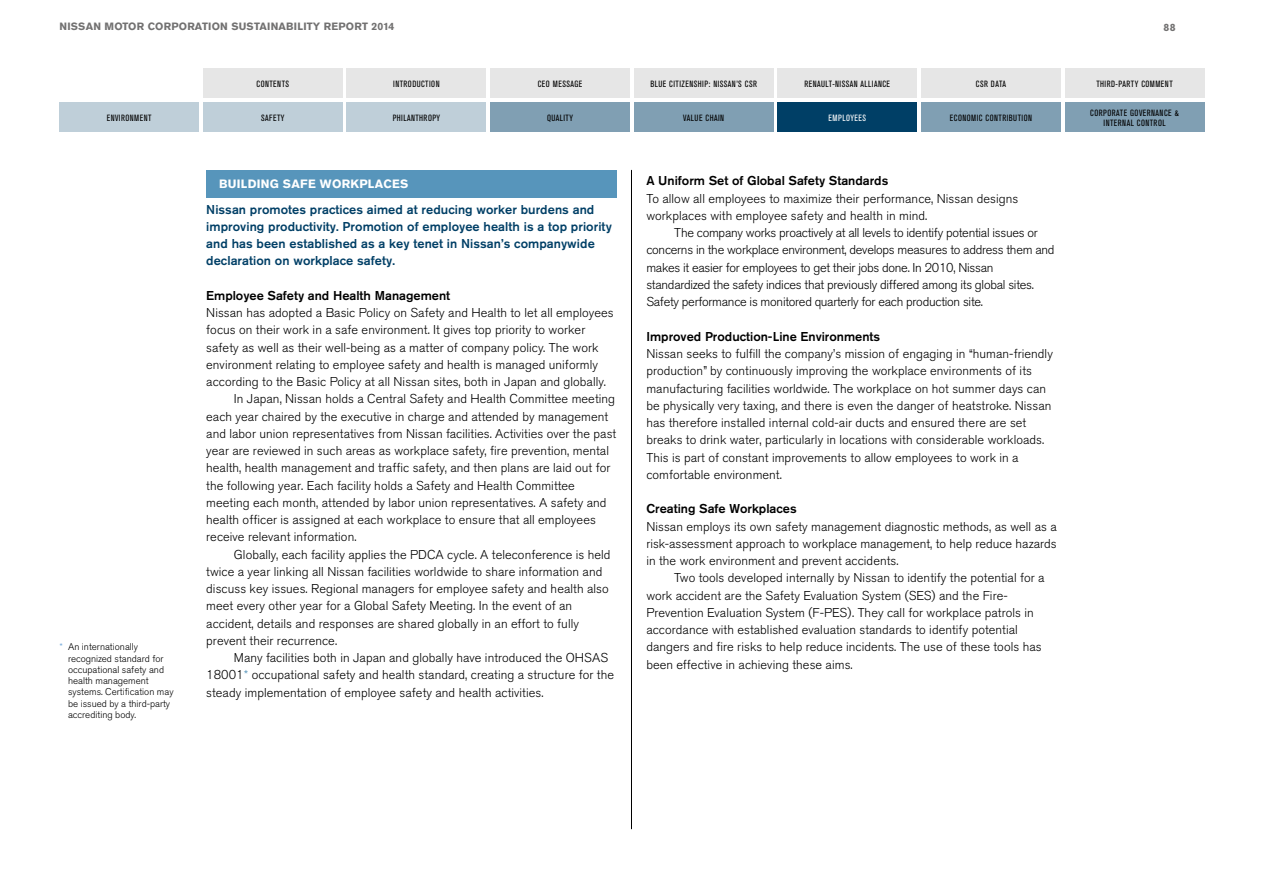
<style>
.page{position:relative;width:1263px;height:893px;background:#fff}
.page>*{position:absolute;margin:0;border:0;box-sizing:border-box;transform-origin:0 0}
.t1{font:300 12.75px/17.2px "Nissan AG";letter-spacing:.005em;color:#000}
.t2{font:300 12.75px/17.2px "Nissan AG";letter-spacing:-.02em;color:#000}
.t3{font:500 12.75px/17.2px "Nissan AG";letter-spacing:.005em;color:#003f66}
.t4{font:500 12.75px "Nissan AG";color:#000}
.t5{font:700 12px "Nissan AG";letter-spacing:.025em;color:#fff}
.t6{font:700 10.5px "Nissan AG";letter-spacing:.02em;color:#727171}
.t7{font:300 9.75px/11.2px "Nissan AG";color:#000}
.t8{font:condensed 9px/10.5px "Nissan AG";letter-spacing:.05em;color:#000;text-align:center}
.t9{font:condensed 9px "Nissan AG";letter-spacing:.05em;color:#fff}
.s1{color:#69a3d8}
.s2{color:#5795bb}
</style>
<div class="page">
<hr style="left:631px;top:170px;width:1px;height:659px;background:#000">
<div style="left:206px;top:170px;width:411px;height:28px;background:#5795bb"></div>
<div style="left:203px;top:102px;width:139px;height:30px;background:#bfcfd9"></div>
<div style="left:347px;top:102px;width:139px;height:30px;background:#bfcfd9"></div>
<div style="left:490px;top:102px;width:140px;height:30px;background:#809fb3"></div>
<div style="left:921px;top:102px;width:139px;height:30px;background:#809fb3"></div>
<div style="left:778px;top:102px;width:139px;height:30px;background:#003f66"></div>
<div style="left:634px;top:102px;width:139px;height:30px;background:#809fb3"></div>
<div style="left:778px;top:68px;width:139px;height:30px;background:#e6e6e6"></div>
<div style="left:1065px;top:102px;width:139px;height:30px;background:#809fb3"></div>
<div style="left:490px;top:68px;width:140px;height:30px;background:#e6e6e6"></div>
<div style="left:634px;top:68px;width:139px;height:30px;background:#e6e6e6"></div>
<div style="left:60px;top:102px;width:139px;height:30px;background:#bfcfd9"></div>
<div style="left:347px;top:68px;width:139px;height:30px;background:#e6e6e6"></div>
<div style="left:203px;top:68px;width:139px;height:30px;background:#e6e6e6"></div>
<div style="left:921px;top:68px;width:139px;height:30px;background:#e6e6e6"></div>
<div style="left:1065px;top:68px;width:139px;height:30px;background:#e6e6e6"></div>
<p class="t6" style="left:60px;top:20px;width:336px">NISSAN MOTOR CORPORATION SUSTAINABILITY REPORT 2014</p>
<p class="t6" style="left:1164px;top:21px;width:13px">88</p>
<p class="t8" style="left:107px;top:113px;width:46px">ENVIRONMENT</p>
<p class="t7" style="left:68px;top:642px;width:107px;text-indent:-9px"><span class="s1">*</span> An internationally recognized standard for occupational safety and health management systems. Certification may be issued by a third-party accrediting body.</p>
<p class="t8" style="left:256px;top:79px;width:34px">CONTENTS</p>
<p class="t8" style="left:393px;top:79px;width:48px">INTRODUCTION</p>
<p class="t8" style="left:976px;top:79px;width:32px">CSR DATA</p>
<p class="t8" style="left:1096px;top:79px;width:78px">THIRD-PARTY COMMENT</p>
<p class="t8" style="left:538px;top:79px;width:46px">CEO MESSAGE</p>
<p class="t8" style="left:650px;top:79px;width:108px">BLUE CITIZENSHIP: NISSAN’S CSR</p>
<p class="t8" style="left:804px;top:79px;width:87px">RENAULT-NISSAN ALLIANCE</p>
<p class="t8" style="left:261px;top:113px;width:25px">SAFETY</p>
<p class="t8" style="left:393px;top:113px;width:49px">PHILANTHROPY</p>
<p class="t8" style="left:547px;top:113px;width:27px">QUALITY</p>
<p class="t8" style="left:683px;top:113px;width:43px">VALUE CHAIN</p>
<p class="t9" style="left:829px;top:113px;width:39px">EMPLOYEES</p>
<p class="t8" style="left:950px;top:113px;width:84px">ECONOMIC CONTRIBUTION</p>
<p class="t5" style="left:219px;top:177px;width:191px">BUILDING SAFE WORKPLACES</p>
<p class="t4" style="left:646px;top:173px;width:243px">A Uniform Set of Global Safety Standards</p>
<p class="t1" style="left:646px;top:190px;width:374px">To allow all employees to maximize their performance, Nissan designs workplaces with employee safety and health in mind.</p>
<p class="t2" style="left:646px;top:224px;width:410px;text-indent:28px">The company works proactively at all levels to identify potential issues or concerns in the workplace environment, develops measures to address them and makes it easier for employees to get their jobs done. In 2010, Nissan standardized the safety indices that previously differed among its global sites.<br>Safety performance is monitored quarterly for each production site.</p>
<p class="t4" style="left:646px;top:328px;width:235px">Improved Production-Line Environments</p>
<p class="t1" style="left:646px;top:345px;width:408px">Nissan seeks to fulfill the company’s mission of engaging in “human-friendly production” by continuously improving the workplace environments of its manufacturing facilities worldwide. The workplace on hot summer days can be physically very taxing, and there is even the danger of heatstroke. Nissan has therefore installed internal cold-air ducts and ensured there are set breaks to drink water, particularly in locations with considerable workloads.<br>This is part of constant improvements to allow employees to work in a comfortable environment.</p>
<p class="t4" style="left:646px;top:501px;width:152px">Creating Safe Workplaces</p>
<p class="t1" style="left:646px;top:518px;width:412px;text-align:justify">Nissan employs its own safety management diagnostic methods, as well as a risk-assessment approach to workplace management, to help reduce hazards in the work environment and prevent accidents.</p>
<p class="t1" style="left:646px;top:569px;width:400px;text-indent:28px">Two tools developed internally by Nissan to identify the potential for a work accident are the Safety Evaluation System (SES) and the Fire-Prevention Evaluation System (F-PES). They call for workplace patrols in accordance with established evaluation standards to identify potential dangers and fire risks to help reduce incidents. The use of these tools has been effective in achieving these aims.</p>
<p class="t3" style="left:206px;top:200px;width:407px">Nissan promotes practices aimed at reducing worker burdens and improving productivity. Promotion of employee health is a top priority and has been established as a key tenet in Nissan’s companywide declaration on workplace safety.</p>
<p class="t4" style="left:206px;top:288px;width:245px">Employee Safety and Health Management</p>
<p class="t1" style="left:206px;top:304px;width:409px">Nissan has adopted a Basic Policy on Safety and Health to let all employees</p>
<p class="t1" style="left:206px;top:322px;width:381px">focus on their work in a safe environment. It gives top priority to worker</p>
<p class="t1" style="left:206px;top:339px;width:394px">safety as well as their well-being as a matter of company policy. The work</p>
<p class="t1" style="left:206px;top:356px;width:393px">environment relating to employee safety and health is managed uniformly</p>
<p class="t1" style="left:206px;top:373px;width:401px">according to the Basic Policy at all Nissan sites, both in Japan and globally.</p>
<p class="t1" style="left:234px;top:391px;width:383px">In Japan, Nissan holds a Central Safety and Health Committee meeting</p>
<p class="t1" style="left:206px;top:408px;width:403px">each year chaired by the executive in charge and attended by management</p>
<p class="t1" style="left:206px;top:425px;width:412px">and labor union representatives from Nissan facilities. Activities over the past</p>
<p class="t1" style="left:206px;top:442px;width:404px">year are reviewed in such areas as workplace safety, fire prevention, mental</p>
<p class="t1" style="left:206px;top:460px;width:406px">health, health management and traffic safety, and then plans are laid out for</p>
<p class="t1" style="left:206px;top:477px;width:370px">the following year. Each facility holds a Safety and Health Committee</p>
<p class="t1" style="left:206px;top:494px;width:402px">meeting each month, attended by labor union representatives. A safety and</p>
<p class="t1" style="left:206px;top:511px;width:391px">health officer is assigned at each workplace to ensure that all employees</p>
<p class="t1" style="left:206px;top:529px;width:152px">receive relevant information.</p>
<p class="t1" style="left:234px;top:546px;width:378px">Globally, each facility applies the PDCA cycle. A teleconference is held</p>
<p class="t1" style="left:206px;top:563px;width:398px">twice a year linking all Nissan facilities worldwide to share information and</p>
<p class="t1" style="left:206px;top:580px;width:404px">discuss key issues. Regional managers for employee safety and health also</p>
<p class="t1" style="left:206px;top:598px;width:367px">meet every other year for a Global Safety Meeting. In the event of an</p>
<p class="t1" style="left:206px;top:615px;width:374px">accident, details and responses are shared globally in an effort to fully</p>
<p class="t1" style="left:206px;top:632px;width:132px">prevent their recurrence.</p>
<p class="t1" style="left:234px;top:649px;width:376px">Many facilities both in Japan and globally have introduced the OHSAS</p>
<p class="t1" style="left:206px;top:667px;width:409px">18001<span class="s2">*</span> occupational safety and health standard, creating a structure for the</p>
<p class="t1" style="left:206px;top:684px;width:339px">steady implementation of employee safety and health activities.</p>
<p class="t8" style="left:1090px;top:107px;width:90px">CORPORATE GOVERNANCE &amp;<br>INTERNAL CONTROL</p>
</div>
